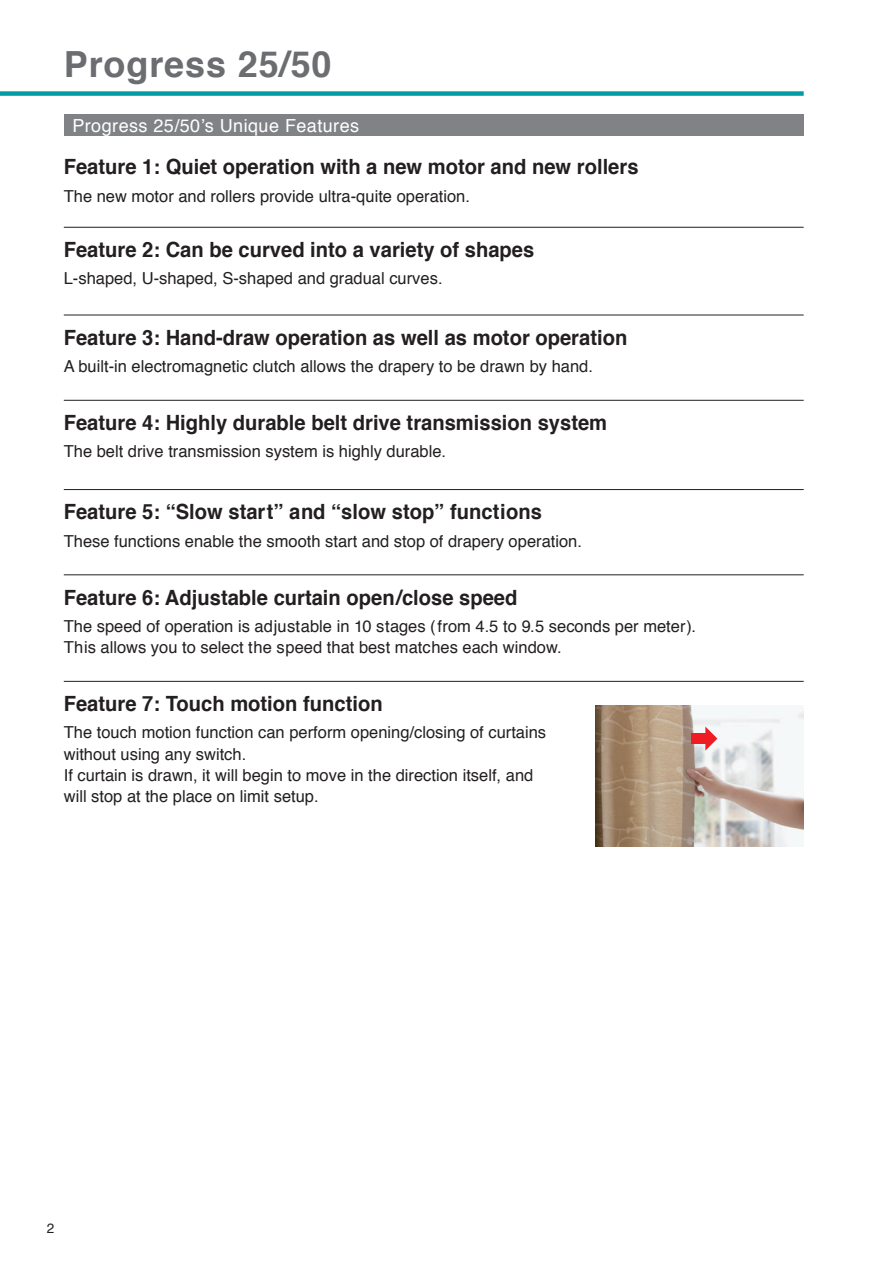
<style>
.page{position:relative;width:893px;height:1263px;background:#fff}
.page>*{position:absolute;margin:0;border:0;box-sizing:border-box;transform-origin:0 0}
.t1{font:700 36px "Helvetica";letter-spacing:.025em;color:#6c6d70}
.t2{font:700 21px "Helvetica";color:#231f20;scale:.96 1}
.t3{font:18px "Helvetica";letter-spacing:.025em;color:#fff}
.t4{font:16.5px/21.3px "Helvetica";color:#231f20}
.t5{font:13.5px "Helvetica";color:#231f20}
</style>
<div class="page">
<hr style="left:64px;top:227px;width:740px;height:1px;background:#231f20">
<hr style="left:64px;top:315px;width:740px;height:1px;background:#231f20">
<hr style="left:64px;top:400px;width:740px;height:1px;background:#231f20">
<hr style="left:64px;top:489px;width:740px;height:1px;background:#231f20">
<hr style="left:64px;top:574px;width:740px;height:1px;background:#231f20">
<hr style="left:64px;top:681px;width:740px;height:1px;background:#231f20">
<div style="left:64px;top:115px;width:740px;height:21px;background:#808285"></div>
<div style="left:0;top:91px;width:804px;height:5px;background:#009da5"></div>
<img style="left:595px;top:706px;width:209px;height:140px">
<svg style="left:705px;top:726px;width:12px;height:25px"></svg>
<div style="left:691px;top:733px;width:17px;height:11px;background:#ee1d23"></div>
<h1 class="t1" style="left:64px;top:35px;width:269px">Progress 25/50</h1>
<p class="t3" style="left:72px;top:112px;width:288px">Progress 25/50’s Unique Features</p>
<p class="t2" style="left:64px;top:150px;width:600px">Feature 1: Quiet operation with a new motor and new rollers</p>
<p class="t4" style="left:64px;top:186px;width:408px">The new motor and rollers provide ultra-quite operation.</p>
<p class="t2" style="left:64px;top:233px;width:492px">Feature 2: Can be curved into a variety of shapes</p>
<p class="t4" style="left:64px;top:268px;width:380px">L-shaped, U-shaped, S-shaped and gradual curves.</p>
<p class="t2" style="left:64px;top:320px;width:588px">Feature 3: Hand-draw operation as well as motor operation</p>
<p class="t4" style="left:64px;top:356px;width:531px">A built-in electromagnetic clutch allows the drapery to be drawn by hand.</p>
<p class="t2" style="left:64px;top:406px;width:568px">Feature 4: Highly durable belt drive transmission system</p>
<p class="t4" style="left:64px;top:441px;width:384px">The belt drive transmission system is highly durable.</p>
<p class="t2" style="left:64px;top:495px;width:500px">Feature 5: “Slow start” and “slow stop” functions</p>
<p class="t4" style="left:64px;top:531px;width:520px">These functions enable the smooth start and stop of drapery operation.</p>
<p class="t2" style="left:64px;top:580px;width:474px">Feature 6: Adjustable curtain open/close speed</p>
<p class="t4" style="left:64px;top:616px;width:634px">The speed of operation is adjustable in 10 stages (from 4.5 to 9.5 seconds per meter).<br>This allows you to select the speed that best matches each window.</p>
<p class="t2" style="left:64px;top:687px;width:334px">Feature 7: Touch motion function</p>
<p class="t4" style="left:64px;top:722px;width:484px">The touch motion function can perform opening/closing of curtains without using any switch.<br>If curtain is drawn, it will begin to move in the direction itself, and will stop at the place on limit setup.</p>
<p class="t5" style="left:47px;top:1218px;width:9px">2</p>
</div>
